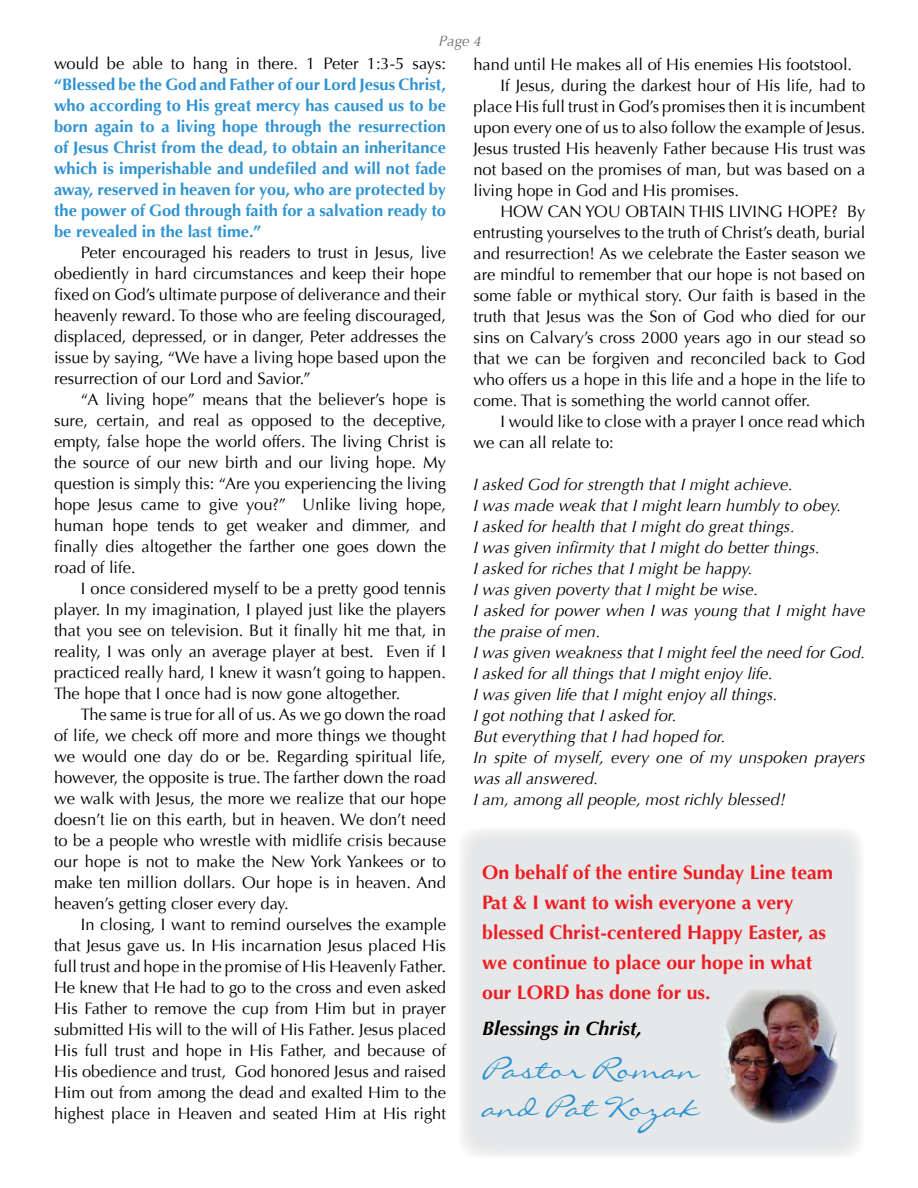
<style>
.page{position:relative;width:918px;height:1188px;background:#fff}
.page>*{position:absolute;margin:0;border:0;box-sizing:border-box;transform-origin:0 0}
.t1{font:27px/37.5px "Liorah BT";color:#2b93d1}
.t2{font:700 19.5px/30px "Optima";color:#ed1d24}
.t3{font:italic 700 19.5px "Optima";color:#000}
.t4{font:16.5px/21px "Optima";color:#000;text-align:justify}
.t5{font:italic 16.5px/21px "Optima";color:#000}
.t6{font:700 16.5px/21px "Optima";color:#2e93d1;text-align:justify}
.t7{font:italic 15px "Optima";color:#6c6e70}
.s1{font-family:"Minion Pro"}
</style>
<div class="page">
<div style="left:459px;top:828px;width:405px;height:330px;background:#e6e7e8;border-radius:18px"></div>
<img style="left:724px;top:989px;width:114px;height:135px">
<p class="t7" style="left:439px;top:32px;width:44px">Page <span class="s1">4</span></p>
<p class="t4" style="left:54px;top:53px;width:394px">would be able to hang in there. 1 Peter 1:3-5 says:</p>
<p class="t6" style="left:54px;top:74px;width:394px">“Blessed be the God and Father of our Lord Jesus Christ, who according to His great mercy has caused us to be born again to a living hope through the resurrection of Jesus Christ from the dead, to obtain an inheritance which is imperishable and undefiled and will not fade away, reserved in heaven for you, who are protected by the power of God through faith for a salvation ready to be revealed in the last time.”</p>
<p class="t4" style="left:54px;top:242px;width:394px;text-indent:27px">Peter encouraged his readers to trust in Jesus, live obediently in hard circumstances and keep their hope fixed on God’s ultimate purpose of deliverance and their heavenly reward. To those who are feeling discouraged, displaced, depressed, or in danger, Peter addresses the issue by saying, “We have a living hope based upon the resurrection of our Lord and Savior.”</p>
<p class="t4" style="left:54px;top:389px;width:394px;text-indent:27px">“A living hope” means that the believer’s hope is sure, certain, and real as opposed to the deceptive, empty, false hope the world offers. The living Christ is the source of our new birth and our living hope. My question is simply this: “Are you experiencing the living hope Jesus came to give you?” Unlike living hope, human hope tends to get weaker and dimmer, and finally dies altogether the farther one goes down the road of life.</p>
<p class="t4" style="left:54px;top:578px;width:394px;text-indent:27px">I once considered myself to be a pretty good tennis player. In my imagination, I played just like the players that you see on television. But it finally hit me that, in reality, I was only an average player at best. Even if I practiced really hard, I knew it wasn’t going to happen.<br>The hope that I once had is now gone altogether.</p>
<p class="t4" style="left:54px;top:704px;width:394px;text-indent:27px">The same is true for all of us. As we go down the road of life, we check off more and more things we thought we would one day do or be. Regarding spiritual life, however, the opposite is true. The farther down the road we walk with Jesus, the more we realize that our hope doesn’t lie on this earth, but in heaven. We don’t need to be a people who wrestle with midlife crisis because our hope is not to make the New York Yankees or to make ten million dollars. Our hope is in heaven. And heaven’s getting closer every day.</p>
<p class="t4" style="left:54px;top:914px;width:394px;text-indent:27px">In closing, I want to remind ourselves the example that Jesus gave us. In His incarnation Jesus placed His full trust and hope in the promise of His Heavenly Father.<br>He knew that He had to go to the cross and even asked His Father to remove the cup from Him but in prayer submitted His will to the will of His Father. Jesus placed His full trust and hope in His Father, and because of His obedience and trust, God honored Jesus and raised Him out from among the dead and exalted Him to the highest place in Heaven and seated Him at His right</p>
<p class="t4" style="left:473px;top:54px;width:380px">hand until He makes all of His enemies His footstool.</p>
<p class="t4" style="left:500px;top:75px;width:366px">If Jesus, during the darkest hour of His life, had to</p>
<p class="t4" style="left:473px;top:96px;width:394px">place His full trust in God’s promises then it is incumbent</p>
<p class="t4" style="left:473px;top:117px;width:394px">upon every one of us to also follow the example of Jesus.</p>
<p class="t4" style="left:473px;top:138px;width:394px">Jesus trusted His heavenly Father because His trust was</p>
<p class="t4" style="left:473px;top:159px;width:393px">not based on the promises of man, but was based on a</p>
<p class="t4" style="left:473px;top:180px;width:267px">living hope in God and His promises.</p>
<p class="t4" style="left:500px;top:201px;width:367px">HOW CAN YOU OBTAIN THIS LIVING HOPE? By</p>
<p class="t4" style="left:473px;top:222px;width:394px">entrusting yourselves to the truth of Christ’s death, burial</p>
<p class="t4" style="left:473px;top:243px;width:394px">and resurrection! As we celebrate the Easter season we</p>
<p class="t4" style="left:473px;top:264px;width:394px">are mindful to remember that our hope is not based on</p>
<p class="t4" style="left:473px;top:285px;width:394px">some fable or mythical story. Our faith is based in the</p>
<p class="t4" style="left:473px;top:306px;width:394px">truth that Jesus was the Son of God who died for our</p>
<p class="t4" style="left:473px;top:327px;width:394px">sins on Calvary’s cross 2000 years ago in our stead so</p>
<p class="t4" style="left:473px;top:348px;width:393px">that we can be forgiven and reconciled back to God</p>
<p class="t4" style="left:473px;top:369px;width:394px">who offers us a hope in this life and a hope in the life to</p>
<p class="t4" style="left:473px;top:390px;width:338px">come. That is something the world cannot offer.</p>
<p class="t4" style="left:500px;top:411px;width:367px">I would like to close with a prayer I once read which</p>
<p class="t4" style="left:473px;top:432px;width:142px">we can all relate to:</p>
<p class="t5" style="left:473px;top:474px;width:394px">I asked God for strength that I might achieve.<br>I was made weak that I might learn humbly to obey.<br>I asked for health that I might do great things.<br>I was given infirmity that I might do better things.<br>I asked for riches that I might be happy.<br>I was given poverty that I might be wise.<br>I asked for power when I was young that I might have the praise of men.<br>I was given weakness that I might feel the need for God.<br>I asked for all things that I might enjoy life.<br>I was given life that I might enjoy all things.<br>I got nothing that I asked for.<br>But everything that I had hoped for.<br>In spite of myself, every one of my unspoken prayers was all answered.<br>I am, among all people, most richly blessed!</p>
<p class="t2" style="left:482px;top:858px;width:352px">On behalf of the entire Sunday Line team Pat &amp; I want to wish everyone a very blessed Christ-centered Happy Easter, as we continue to place our hope in what our LORD has done for us.</p>
<p class="t3" style="left:482px;top:1017px;width:161px">Blessings in Christ,</p>
<h1 class="t1" style="left:482px;top:1050px;width:218px">Pastor Roman and Pat Kozak</h1>
</div>
